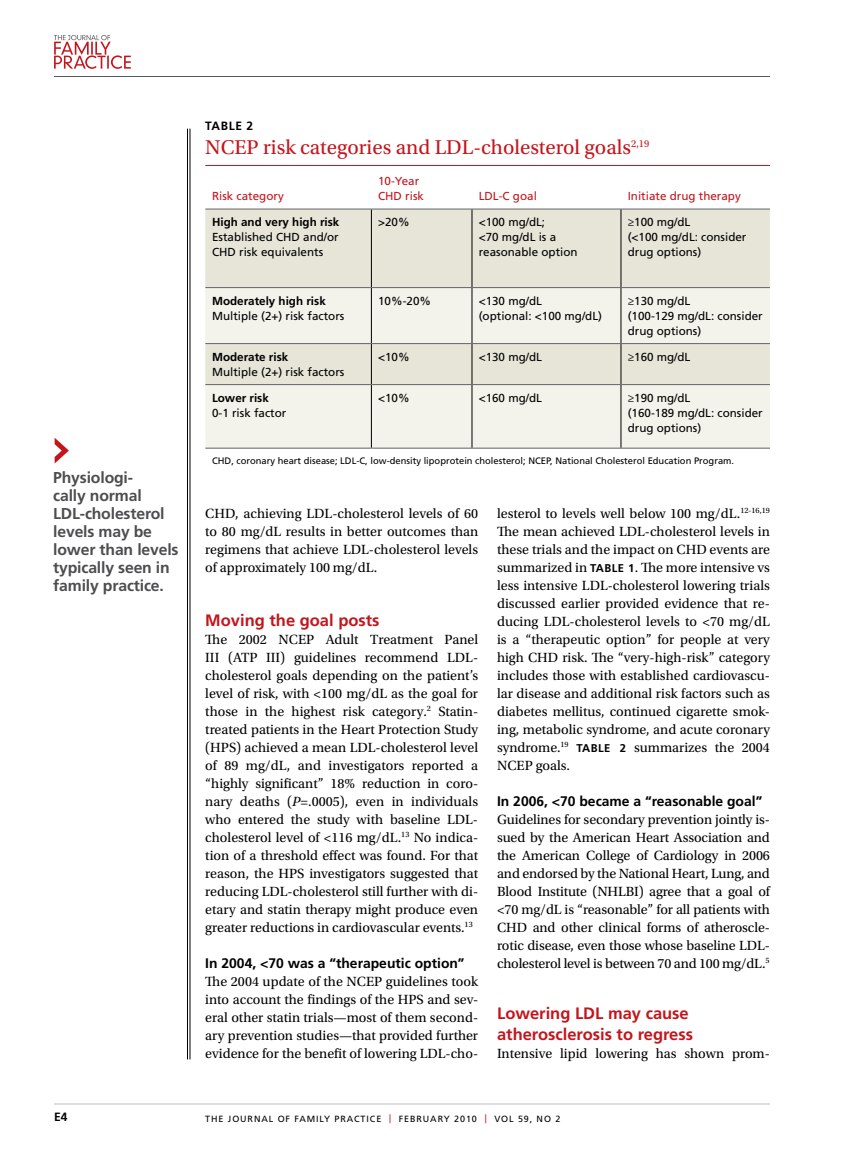
<style>
.page{position:relative;width:851px;height:1161px;background:#fff}
.page>*{position:absolute;margin:0;border:0;box-sizing:border-box;transform-origin:0 0}
.t1{font:21px "Utopia Std";color:#c4151c}
.t2{font:700 16.5px/21px "Frutiger LT Std";color:#c4151c}
.t3{font:700 15.75px/18px "Frutiger LT Std";letter-spacing:-.01em;color:#4c4d4f}
.t4{font:14.1px/18px "Utopia Std";color:#000;text-align:justify}
.t5{font:700 13.8px "Frutiger LT Std";color:#000}
.t6{font:700 12px "Frutiger LT Std";color:#000}
.t7{font:11.7px/15px "Frutiger LT Std";color:#000}
.t8{font:700 11.7px "Frutiger LT Std";color:#000}
.t9{font:11.7px/15px "Frutiger LT Std";color:#c4151c}
.t10{font:9.3px "Frutiger LT Std";color:#000}
.t11{font:9px "Frutiger LT Std";letter-spacing:.1em;color:#000}
.s1{font-style:italic}
.s2{font-family:"Frutiger LT Std";font-weight:700;font-size:11.25px}
.s3{color:#c4151c}
</style>
<div class="page">
<hr style="left:190px;top:129px;width:1px;height:930px;background:#000">
<hr style="left:187px;top:129px;width:1px;height:930px;background:#000">
<svg style="left:55px;top:438px;width:14px;height:25px"></svg>
<svg style="left:54px;top:35px;width:77px;height:34px"></svg>
<hr style="left:54px;top:76px;width:716px;height:1px;background:#58595b">
<hr style="left:54px;top:1104px;width:716px;height:1px;background:#bcbdc0">
<hr style="left:205px;top:165px;width:565px;height:1px;background:#c4151c">
<div style="left:205px;top:210px;width:565px;height:77px;background:#e6e5d8"></div>
<svg style="left:205px;top:288px;width:565px;height:160px;background:#efeee5"></svg>
<hr style="left:371px;top:209px;width:1px;height:78px;background:#000">
<hr style="left:471px;top:209px;width:1px;height:78px;background:#000">
<hr style="left:620px;top:209px;width:1px;height:78px;background:#000">
<hr style="left:371px;top:288px;width:1px;height:55px;background:#000">
<hr style="left:471px;top:288px;width:1px;height:55px;background:#000">
<hr style="left:620px;top:288px;width:1px;height:55px;background:#000">
<hr style="left:371px;top:344px;width:1px;height:40px;background:#000">
<hr style="left:471px;top:344px;width:1px;height:40px;background:#000">
<hr style="left:620px;top:344px;width:1px;height:40px;background:#000">
<hr style="left:371px;top:385px;width:1px;height:63px;background:#000">
<hr style="left:471px;top:385px;width:1px;height:63px;background:#000">
<hr style="left:620px;top:385px;width:1px;height:63px;background:#000">
<hr style="left:205px;top:209px;width:166px;height:1px;background:#636466">
<hr style="left:371px;top:209px;width:101px;height:1px;background:#636466">
<hr style="left:472px;top:209px;width:149px;height:1px;background:#636466">
<hr style="left:621px;top:209px;width:149px;height:1px;background:#636466">
<hr style="left:205px;top:287px;width:166px;height:1px;background:#636466">
<hr style="left:371px;top:287px;width:101px;height:1px;background:#636466">
<hr style="left:472px;top:287px;width:149px;height:1px;background:#636466">
<hr style="left:621px;top:287px;width:149px;height:1px;background:#636466">
<hr style="left:205px;top:343px;width:166px;height:1px;background:#636466">
<hr style="left:371px;top:343px;width:101px;height:1px;background:#636466">
<hr style="left:472px;top:343px;width:149px;height:1px;background:#636466">
<hr style="left:621px;top:343px;width:149px;height:1px;background:#636466">
<hr style="left:205px;top:384px;width:166px;height:1px;background:#636466">
<hr style="left:371px;top:384px;width:101px;height:1px;background:#636466">
<hr style="left:472px;top:384px;width:149px;height:1px;background:#636466">
<hr style="left:621px;top:384px;width:149px;height:1px;background:#636466">
<hr style="left:205px;top:448px;width:166px;height:1px;background:#636466">
<hr style="left:371px;top:448px;width:101px;height:1px;background:#636466">
<hr style="left:472px;top:448px;width:149px;height:1px;background:#636466">
<hr style="left:621px;top:448px;width:149px;height:1px;background:#636466">
<p class="t6" style="left:205px;top:119px;width:48px">Table 2</p>
<h1 class="t1" style="left:205px;top:136px;width:445px">NCEP risk categories and LDL-cholesterol goals<sup>2,19</sup></h1>
<p class="t9" style="left:212px;top:189px;width:73px">Risk category</p>
<p class="t9" style="left:378px;top:174px;width:47px">10-Year<br>CH D risk</p>
<p class="t9" style="left:478px;top:189px;width:60px">LDL-C goal</p>
<p class="t9" style="left:627px;top:189px;width:115px">I nitiate drug therapy</p>
<p class="t8" style="left:212px;top:215px;width:129px">High and very high risk</p>
<p class="t7" style="left:212px;top:230px;width:128px">Established CH D and/or<br>CH D risk equivalents</p>
<p class="t8" style="left:212px;top:294px;width:115px">Moderately high risk</p>
<p class="t7" style="left:212px;top:308px;width:134px">M ultiple (2+) risk factors</p>
<p class="t8" style="left:212px;top:350px;width:78px">Moderate risk</p>
<p class="t7" style="left:212px;top:364px;width:134px">M ultiple (2+) risk factors</p>
<p class="t7" style="left:378px;top:215px;width:33px">&gt;20%</p>
<p class="t7" style="left:478px;top:215px;width:100px">&lt;100 mg/dL;<br>&lt;70 mg/dL is a reasonable option</p>
<p class="t7" style="left:627px;top:215px;width:120px">≥100 mg/dL<br>(&lt;100 mg/dL: consider drug options)</p>
<p class="t7" style="left:378px;top:293px;width:54px">10%-20%</p>
<p class="t7" style="left:478px;top:293px;width:125px">&lt;130 mg/dL<br>(optional: &lt;100 mg/dL)</p>
<p class="t7" style="left:627px;top:293px;width:137px">≥130 mg/dL<br>(100-129 mg/dL: consider drug options)</p>
<p class="t7" style="left:378px;top:349px;width:33px">&lt;10%</p>
<p class="t7" style="left:478px;top:349px;width:63px">&lt;130 mg/dL</p>
<p class="t7" style="left:627px;top:349px;width:63px">≥160 mg/dL</p>
<p class="t3" style="left:53px;top:468px;width:127px">Physiologi-<br>cally normal<br>LDL-cholesterol levels may be lower than levels typically seen in family practice.</p>
<p class="t8" style="left:212px;top:391px;width:58px">Lower risk</p>
<p class="t7" style="left:212px;top:405px;width:76px">0-1 risk factor</p>
<p class="t7" style="left:378px;top:390px;width:33px">&lt;10%</p>
<p class="t7" style="left:478px;top:390px;width:63px">&lt;160 mg/dL</p>
<p class="t7" style="left:627px;top:390px;width:137px">≥190 mg/dL<br>(160-189 mg/dL: consider drug options)</p>
<p class="t10" style="left:212px;top:455px;width:323px">CH D, coronary heart disease; LDL-C, low-density lipoprotein cholesterol; NCEP</p>
<p class="t10" style="left:550px;top:455px;width:185px">, National Cholesterol Education Program.</p>
<p class="t4" style="left:205px;top:504px;width:274px">CHD, achieving LDL-cholesterol levels of 60 to 80 mg/dL results in better outcomes than regimens that achieve LDL-cholesterol levels of approximately 100 mg/dL.</p>
<p class="t2" style="left:205px;top:609px;width:176px">M oving the goal posts</p>
<p class="t4" style="left:205px;top:630px;width:274px">The 2002 NCEP Adult Treatment Panel III (ATP III) guidelines recommend LDL&shy;cholesterol goals depending on the patient’s level of risk, with &lt;100 mg/dL as the goal for those in the highest risk category.<sup>2</sup> Statin&shy;treated patients in the Heart Protection Study (HPS) achieved a mean LDL-cholesterol level of 89 mg/dL, and investigators reported a “highly significant” 18% reduction in coro&shy;nary deaths (<span class="s1">P</span>=.0005), even in individuals who entered the study with baseline LDL&shy;cholesterol level of &lt;116 mg/dL.<sup>13</sup> No indica&shy;tion of a threshold effect was found. For that reason, the HPS investigators suggested that reducing LDL-cholesterol still further with di&shy;etary and statin therapy might produce even greater reductions in cardiovascular events.<sup>13</sup></p>
<p class="t5" style="left:205px;top:955px;width:261px">In 2004, &lt;70 was a “therapeutic option”</p>
<p class="t4" style="left:205px;top:972px;width:274px">The 2004 update of the NCEP guidelines took into account the findings of the HPS and sev&shy;eral other statin trials—most of them second&shy;ary prevention studies—that provided further evidence for the benefit of lowering LDL-cho-</p>
<p class="t4" style="left:497px;top:504px;width:274px">lesterol to levels well below 100 mg/dL.<sup>12-16,19<br></sup>The mean achieved LDL-cholesterol levels in these trials and the impact on CHD events are summarized in <span class="s2">TA BLE 1</span>. The more intensive vs less intensive LDL-cholesterol lowering trials discussed earlier provided evidence that re&shy;ducing LDL-cholesterol levels to &lt;70 mg/dL is a “therapeutic option” for people at very high CHD risk. The “very-high-risk” category includes those with established cardiovascu&shy;lar disease and additional risk factors such as diabetes mellitus, continued cigarette smok&shy;ing, metabolic syndrome, and acute coronary syndrome.<sup>19</sup> <span class="s2">TA BLE 2</span> summarizes the 2004<br>NCEP goals.</p>
<p class="t5" style="left:497px;top:793px;width:267px">In 2006, &lt;70 became a “reasonable goal”</p>
<p class="t4" style="left:497px;top:810px;width:274px">Guidelines for secondary prevention jointly is&shy;sued by the American Heart Association and the American College of Cardiology in 2006 and endorsed by the National Heart, Lung, and Blood Institute (NHLBI) agree that a goal of &lt;70 mg/dL is “reasonable” for all patients with CHD and other clinical forms of atheroscle&shy;rotic disease, even those whose baseline LDL&shy;cholesterol level is between 70 and 100 mg/dL.<sup>5</sup></p>
<p class="t2" style="left:497px;top:1002px;width:197px">Lowering LDL may cause atherosclerosis to regress</p>
<p class="t4" style="left:497px;top:1044px;width:274px">Intensive lipid lowering has shown prom-</p>
<p class="t6" style="left:54px;top:1110px;width:8px">E</p>
<p class="t11" style="left:205px;top:1113px;width:356px">The Journal of Family Practice <span class="s3">|</span> February 2010 <span class="s3">|</span> Vol 59, No 2</p>
</div>
